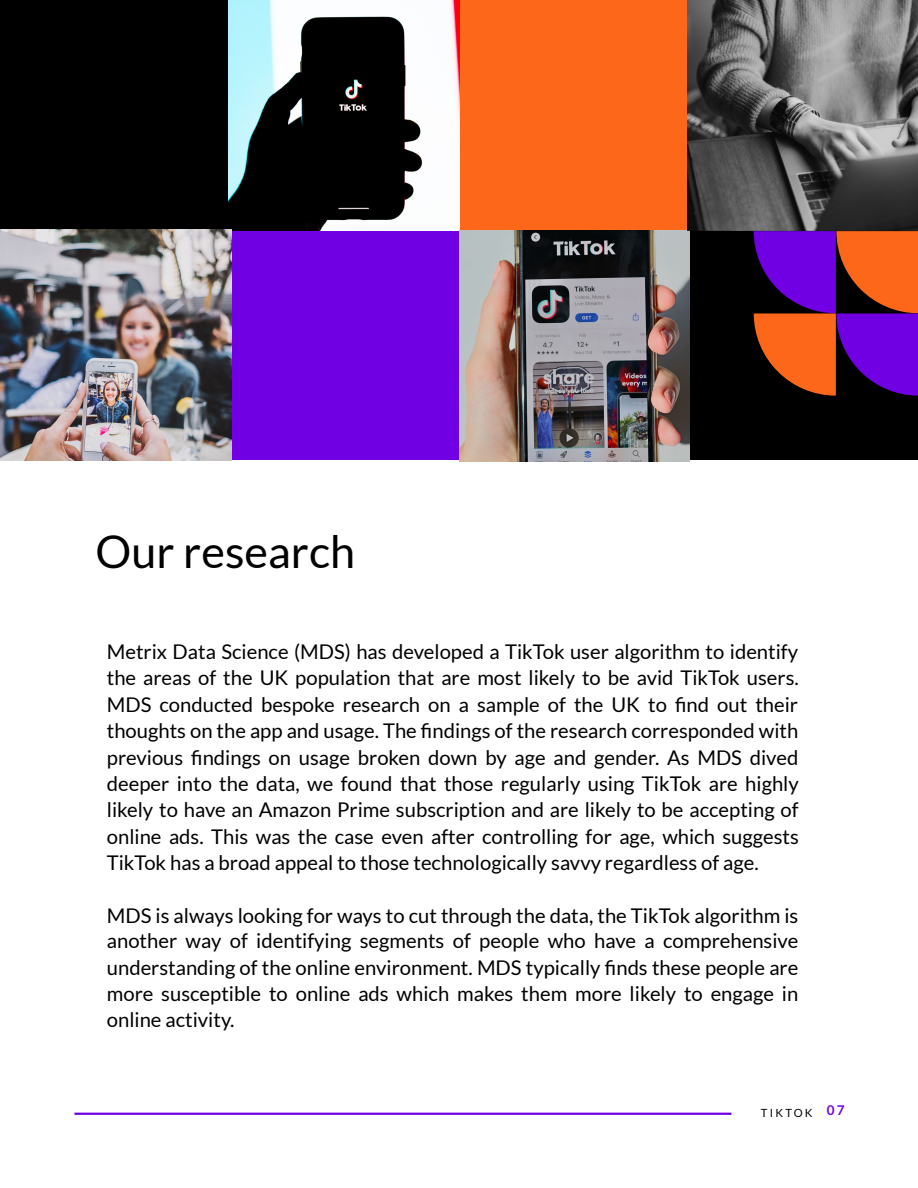
<style>
.page{position:relative;width:918px;height:1188px;background:#fff}
.page>*{position:absolute;margin:0;border:0;box-sizing:border-box;transform-origin:0 0}
.t1{font:45px "Lato";color:#000}
.t2{font:20.25px/26.2px "Lato";color:#000;text-align:justify}
.t3{font:11.25px "Lato";letter-spacing:.2em;color:#000}
.s1{font-weight:700;font-size:13.5px;color:#7000e3}
</style>
<div class="page">
<hr style="left:76px;top:1113px;width:654px;height:2px;background:#7000e3">
<div style="left:0;top:0;width:231px;height:231px;background:#000"></div>
<div style="left:228px;top:230px;width:231px;height:230px;background:#7000e3"></div>
<div style="left:459px;top:0;width:230px;height:231px;background:#fd671a"></div>
<div style="left:687px;top:229px;width:231px;height:231px;background:#000"></div>
<img style="left:229px;top:0;width:231px;height:231px">
<img style="left:1px;top:229px;width:230px;height:231px">
<img style="left:459px;top:231px;width:231px;height:230px">
<img style="left:687px;top:0;width:231px;height:231px">
<svg style="left:754px;top:231px;width:164px;height:165px"></svg>
<h1 class="t1" style="left:96px;top:524px;width:261px">Our research</h1>
<p class="t2" style="left:107px;top:638px;width:694px">Metrix Data Science (MDS) has developed a TikTok user algorithm to identify the areas of the UK population that are most likely to be avid TikTok users.<br>MDS conducted bespoke research on a sample of the UK to fi nd out their thoughts on the app and usage. The fi ndings of the research corresponded with previous fi ndings on usage broken down by age and gender. As MDS dived deeper into the data, we found that those regularly using TikTok are highly likely to have an Amazon Prime subscription and are likely to be accepting of online ads. This was the case even after controlling for age, which suggests TikTok has a broad appeal to those technologically savvy regardless of age.</p>
<p class="t2" style="left:107px;top:902px;width:693px">MDS is always looking for ways to cut through the data, the TikTok algorithm is another way of identifying segments of people who have a comprehensive understanding of the online environment. MDS typically fi nds these people are more susceptible to online ads which makes them more likely to engage in online activity.</p>
<p class="t3" style="left:761px;top:1106px;width:85px">TIKTOK <span class="s1">07</span></p>
</div>
